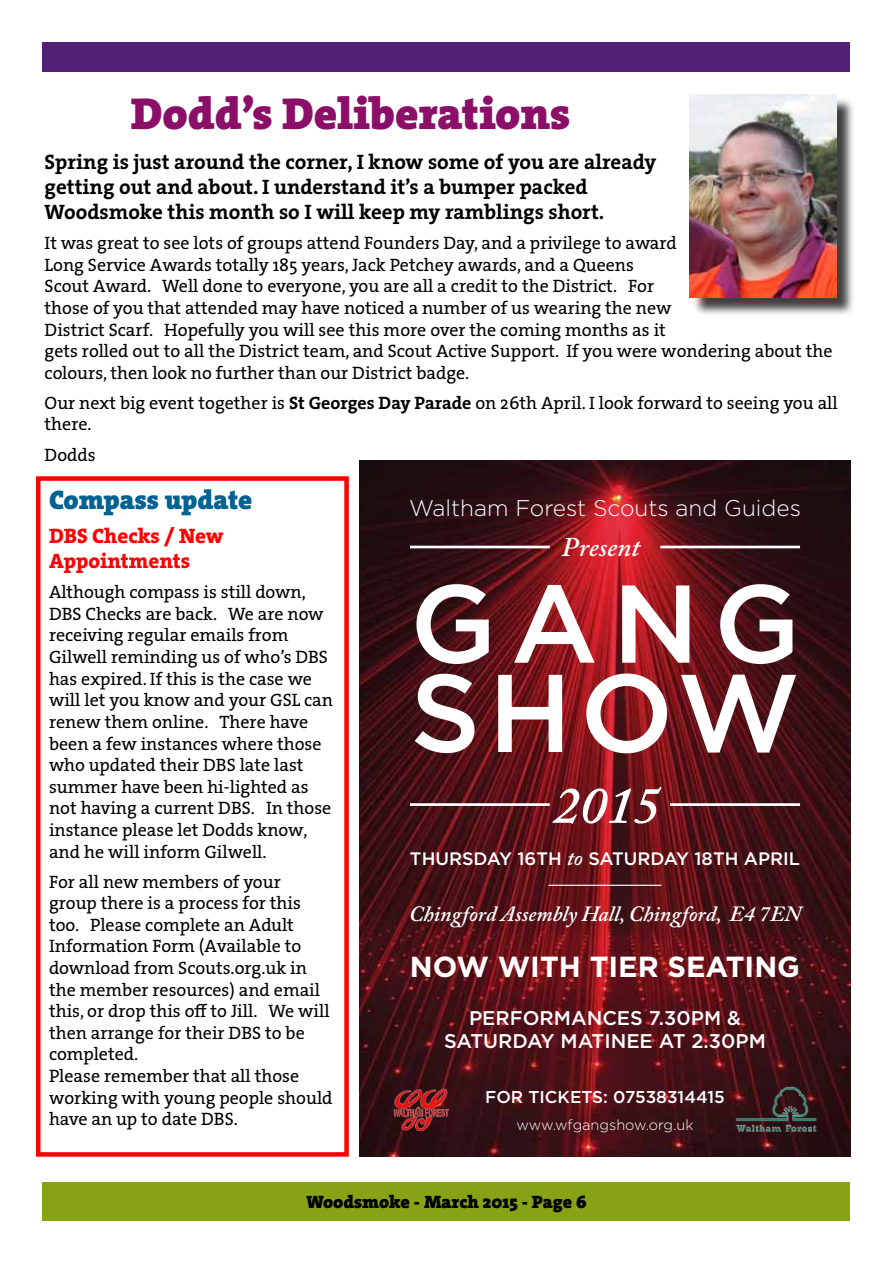
<style>
.page{position:relative;width:893px;height:1263px;background:#fff}
.page>*{position:absolute;margin:0;border:0;box-sizing:border-box;transform-origin:0 0}
.t1{font:500 110.25px/89.4px "Gotham";letter-spacing:.1em;color:#fff}
.t2{font:italic 600 53.25px "Adobe Caslon Pro";color:#fff}
.t3{font:45px "The Serif HP9 Blk";color:#8b0e68}
.t4{font:700 29.1px "Gotham";color:#fff}
.t5{font:27px "The Serif HP9 Blk";color:#006293}
.t6{font:italic 600 26.85px "Adobe Caslon Pro";color:#fff}
.t7{font:300 22.65px "Gotham";color:#fff}
.t8{font:italic 600 21.6px "Adobe Caslon Pro";color:#fff}
.t9{font:21px/25.2px "The Serif HP7 Bld";color:#000}
.t10{font:21px/25.2px "The Serif HP8 Ex Bld";color:#f00}
.t11{font:500 19.8px/23.7px "Gotham";color:#fff;text-align:center}
.t12{font:18px/21.6px "The Serif HP5 Plain";color:#000}
.t13{font:500 18px "Gotham";color:#fff}
.t14{font:18px "The Serif HP9 Blk";color:#000}
.t15{font:500 17.1px "Gotham";color:#fff}
.t16{font:300 14.55px "Gotham";color:#fff}
.s1{font-family:"The Serif HP7 Bld"}
.s2{font-family:"Adobe Caslon Pro";font-weight:600;font-style:italic;font-size:21.9px}
</style>
<div class="page">
<div style="left:43px;top:1182px;width:807px;height:38px;background:#86a315"></div>
<div style="left:43px;top:43px;width:807px;height:29px;background:#512178"></div>
<div style="left:692px;top:97px;width:163px;height:220px;background:#000;opacity:.75"></div>
<img style="left:690px;top:95px;width:146px;height:203px">
<img style="left:360px;top:460px;width:490px;height:697px">
<img style="left:735px;top:1085px;width:82px;height:48px">
<img style="left:393px;top:1089px;width:56px;height:42px">
<hr style="left:549px;top:885px;width:112px;height:1px;background:#fff">
<hr style="left:660px;top:546px;width:140px;height:2px;background:#fff">
<hr style="left:410px;top:546px;width:140px;height:2px;background:#fff">
<hr style="left:410px;top:803px;width:140px;height:3px;background:#fff">
<hr style="left:670px;top:803px;width:130px;height:3px;background:#fff">
<div style="left:36px;top:476px;width:313px;height:681px;border:4px solid #f00"></div>
<h3 class="t3" style="left:131px;top:83px;width:441px">Dodd’s Deliberations</h3>
<p class="t9" style="left:45px;top:149px;width:613px">Spring is just around the corner, I know some of you are already getting out and about. I understand it’s a bumper packed<br>Woodsmoke this month so I will keep my ramblings short.</p>
<p class="t12" style="left:45px;top:232px;width:789px">It was great to see lots of groups attend Founders Day, and a privilege to award<br>Long Service Awards totally 185 years, Jack Petchey awards, and a Queens<br>Scout Award. Well done to everyone, you are all a credit to the District. For<br>those of you that attended may have noticed a number of us wearing the new<br>District Scarf. Hopefully you will see this more over the coming months as it<br>gets rolled out to all the District team, and Scout Active Support. If you were wondering about the colours, then look no further than our District badge.</p>
<p class="t12" style="left:45px;top:392px;width:795px">Our next big event together is <span class="s1">St Georges Day Parade</span> on 26th April. I look forward to seeing you all there.</p>
<p class="t12" style="left:45px;top:444px;width:53px">Dodds</p>
<p class="t7" style="left:409px;top:495px;width:393px">Waltham Forest Scouts and Guides</p>
<h3 class="t5" style="left:49px;top:482px;width:205px">Compass update</h3>
<p class="t10" style="left:49px;top:523px;width:176px">DBS Checks / New<br>Appointments</p>
<p class="t12" style="left:49px;top:581px;width:286px">Although compass is still down,<br>DBS Checks are back. We are now receiving regular emails from<br>Gilwell reminding us of who’s DBS has expired. If this is the case we will let you know and your GSL can renew them online. There have been a few instances where those who updated their DBS late last summer have been hi-lighted as not having a current DBS. In those instance please let Dodds know, and he will inform Gilwell.</p>
<p class="t12" style="left:49px;top:871px;width:285px">For all new members of your group there is a process for this too. Please complete an Adult<br>Information Form (Available to download from Scouts.org.uk in the member resources) and email this, or drop this off to Jill. We will then arrange for their DBS to be completed.<br>Please remember that all those working with young people should have an up to date DBS.</p>
<h3 class="t6" style="left:562px;top:531px;width:80px">Present</h3>
<h1 class="t1" style="left:410px;top:576px;width:392px">GANG<br>SHOW</h1>
<h2 class="t2" style="left:554px;top:773px;width:108px">2015</h2>
<p class="t13" style="left:410px;top:848px;width:392px">THURSDAY 16TH <span class="s2">to</span> SATURDAY 18TH APRIL</p>
<p class="t8" style="left:409px;top:901px;width:393px">Chingford Assembly Hall, Chingford, E4 7EN</p>
<h3 class="t4" style="left:410px;top:950px;width:392px">NOW WITH TIER SEATING</h3>
<p class="t11" style="left:444px;top:1005px;width:323px">PERFORMANCES 7.30PM &amp;<br>SATURDAY MATINEE AT 2.30PM</p>
<p class="t15" style="left:485px;top:1087px;width:241px">FOR TICKETS: 07538314415</p>
<p class="t16" style="left:516px;top:1117px;width:178px">www.wfgangshow.org.uk</p>
<p class="t14" style="left:306px;top:1189px;width:282px">Woodsmoke - March 2015 - Page 6</p>
</div>
